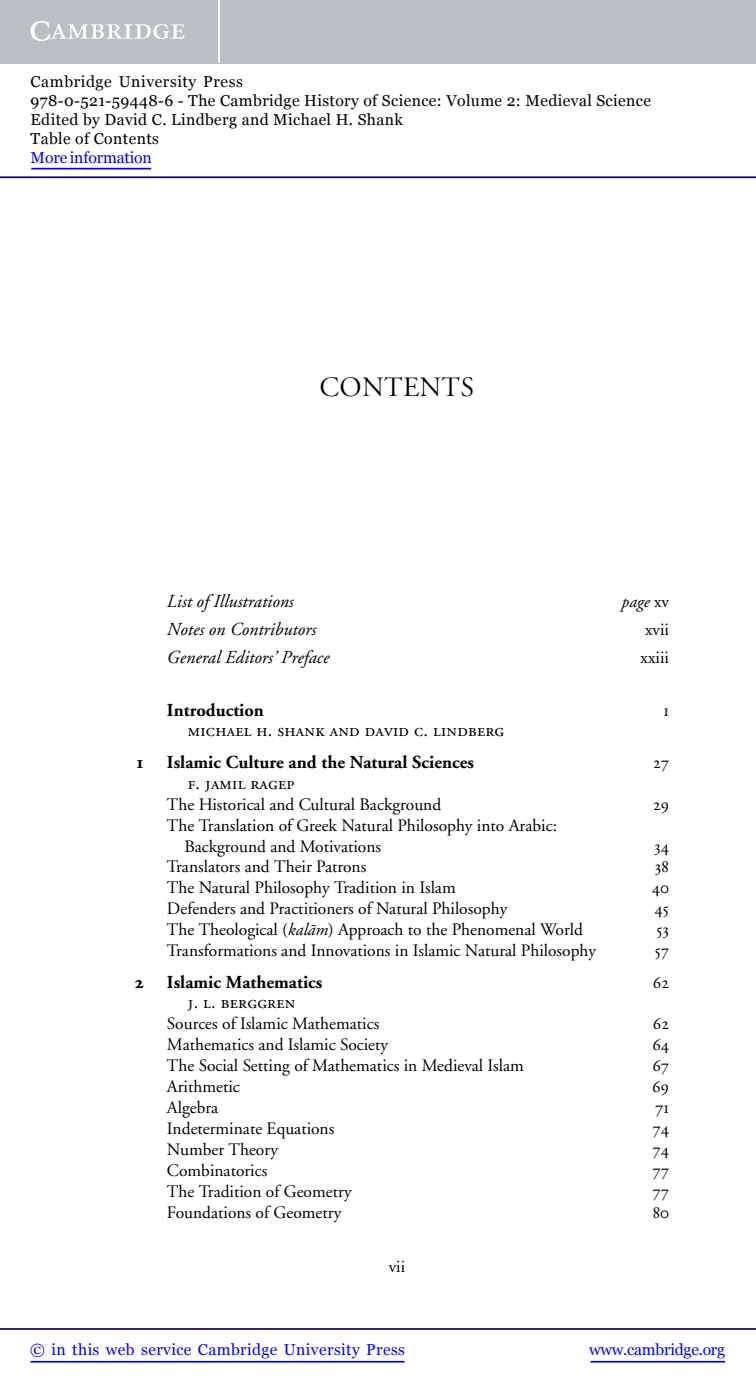
<style>
.page{position:relative;width:756px;height:1388px;background:#fff}
.page>*{position:absolute;margin:0;border:0;box-sizing:border-box;transform-origin:0 0}
.t1{font:27.82px "Adobe Garamond Titling";letter-spacing:.01em;color:#000}
.t2{font:18.38px "Adobe Garamond Bold Os F";color:#000}
.t3{font:18.38px "Adobe Garamond Italic Os F";color:#000}
.t4{font:18.38px "Adobe Garamond Regular SC";letter-spacing:.015em;color:#000}
.t5{font:17.5px/21px "Adobe Garamond";color:#000}
.t6{font:17.5px "Adobe Garamond Exp";color:#000}
.t7{font:17.5px "Adobe Garamond Italic Os F";color:#000}
.t8{font:16.97px "Adobe Garamond";color:#000}
.t9{font:15.75px/18.9px "Georgia";letter-spacing:.025em;color:#000}
.t10{font:15.75px "Georgia";letter-spacing:.025em;color:#00f}
.t11{font:15.75px "Georgia";letter-spacing:-.015em;color:#00f}
.t12{font:15.75px "Georgia";letter-spacing:-.01em;color:#00f}
.s1{font-family:"Adobe Garamond"}
.s2{font-family:"Adobe Garamond Italic Os F"}
</style>
<div class="page">
<hr style="left:591px;top:1361px;width:134px;height:1px;background:#00f">
<hr style="left:0;top:1328px;width:756px;height:2px;background:#150666">
<hr style="left:31px;top:1361px;width:374px;height:1px;background:#00f">
<div style="left:0;top:0;width:756px;height:63px;background:#bac0c6"></div>
<svg style="left:31px;top:21px;width:154px;height:20px"></svg>
<hr style="left:218px;top:0;width:2px;height:63px;background:#fff">
<hr style="left:0;top:176px;width:756px;height:2px;background:#150666">
<hr style="left:31px;top:168px;width:120px;height:1px;background:#00f">
<p class="t9" style="left:31px;top:72px;width:622px">Cambridge University Press<br>978-0-521-59448-6 - The Cambridge History of Science: Volume 2: Medieval Science Edited by David C. Lindberg and Michael H. Shank<br>Table of Contents</p>
<p class="t12" style="left:31px;top:148px;width:123px">More information</p>
<h1 class="t1" style="left:320px;top:376px;width:156px">CONTENTS</h1>
<p class="t3" style="left:167px;top:593px;width:128px">List of Illustrations</p>
<p class="t7" style="left:622px;top:594px;width:49px">page <span class="s1">xv</span></p>
<p class="t3" style="left:167px;top:622px;width:151px">Notes on Contributors</p>
<p class="t5" style="left:645px;top:620px;width:25px">xvii</p>
<p class="t3" style="left:167px;top:650px;width:164px">General Editors’ Preface</p>
<p class="t5" style="left:641px;top:649px;width:30px">xxiii</p>
<p class="t2" style="left:167px;top:702px;width:99px">Introduction</p>
<p class="t6" style="left:663px;top:703px;width:7px">1</p>
<p class="t4" style="left:188px;top:723px;width:318px">michael h. shank and david c. lindberg</p>
<p class="t2" style="left:136px;top:754px;width:9px">1</p>
<p class="t2" style="left:167px;top:754px;width:308px">Islamic Culture and the Natural Sciences</p>
<p class="t6" style="left:653px;top:755px;width:17px">27</p>
<p class="t4" style="left:188px;top:775px;width:108px">f. jamil ragep</p>
<p class="t5" style="left:167px;top:795px;width:276px">The Historical and Cultural Background</p>
<p class="t6" style="left:653px;top:797px;width:17px">29</p>
<p class="t5" style="left:184px;top:816px;width:374px;text-indent:-17px">The Translation of Greek Natural Philosophy into Arabic:<br>Background and Motivations</p>
<p class="t6" style="left:654px;top:839px;width:16px">34</p>
<p class="t5" style="left:167px;top:858px;width:201px">Translators and Their Patrons</p>
<p class="t6" style="left:655px;top:860px;width:16px">38</p>
<p class="t5" style="left:167px;top:879px;width:290px">The Natural Philosophy Tradition in Islam</p>
<p class="t6" style="left:652px;top:881px;width:19px">40</p>
<p class="t5" style="left:167px;top:900px;width:342px">Defenders and Practitioners of Natural Philosophy</p>
<p class="t6" style="left:654px;top:902px;width:16px">45</p>
<p class="t5" style="left:167px;top:921px;width:418px">The Theological (<span class="s2">kalam¯</span> ) Approach to the Phenomenal World</p>
<p class="t6" style="left:656px;top:923px;width:15px">53</p>
<p class="t5" style="left:167px;top:942px;width:431px">Transformations and Innovations in Islamic Natural Philosophy</p>
<p class="t6" style="left:654px;top:943px;width:16px">57</p>
<p class="t2" style="left:135px;top:974px;width:10px">2</p>
<p class="t2" style="left:167px;top:974px;width:157px">Islamic Mathematics</p>
<p class="t6" style="left:653px;top:975px;width:18px">62</p>
<p class="t4" style="left:188px;top:995px;width:109px">j. l. berggren</p>
<p class="t5" style="left:167px;top:1015px;width:214px">Sources of Islamic Mathematics</p>
<p class="t6" style="left:653px;top:1017px;width:18px">62</p>
<p class="t5" style="left:167px;top:1036px;width:223px">Mathematics and Islamic Society</p>
<p class="t6" style="left:652px;top:1038px;width:18px">64</p>
<p class="t5" style="left:167px;top:1057px;width:358px">The Social Setting of Mathematics in Medieval Islam</p>
<p class="t6" style="left:652px;top:1059px;width:18px">67</p>
<p class="t5" style="left:167px;top:1078px;width:74px">Arithmetic</p>
<p class="t6" style="left:652px;top:1079px;width:18px">69</p>
<p class="t5" style="left:167px;top:1098px;width:53px">Algebra</p>
<p class="t6" style="left:655px;top:1100px;width:15px">71</p>
<p class="t5" style="left:167px;top:1119px;width:169px">Indeterminate Equations</p>
<p class="t6" style="left:653px;top:1121px;width:18px">74</p>
<p class="t5" style="left:167px;top:1140px;width:113px">Number Theory</p>
<p class="t6" style="left:653px;top:1142px;width:18px">74</p>
<p class="t5" style="left:167px;top:1161px;width:102px">Combinatorics</p>
<p class="t6" style="left:653px;top:1163px;width:18px">77</p>
<p class="t5" style="left:167px;top:1182px;width:186px">The Tradition of Geometry</p>
<p class="t6" style="left:653px;top:1184px;width:18px">77</p>
<p class="t5" style="left:167px;top:1203px;width:176px">Foundations of Geometry</p>
<p class="t6" style="left:653px;top:1205px;width:18px">80</p>
<p class="t8" style="left:389px;top:1260px;width:18px">vii</p>
<p class="t10" style="left:30px;top:1340px;width:376px">© in this web service Cambridge University Press</p>
<p class="t11" style="left:589px;top:1340px;width:137px">www.cambridge.org</p>
</div>
